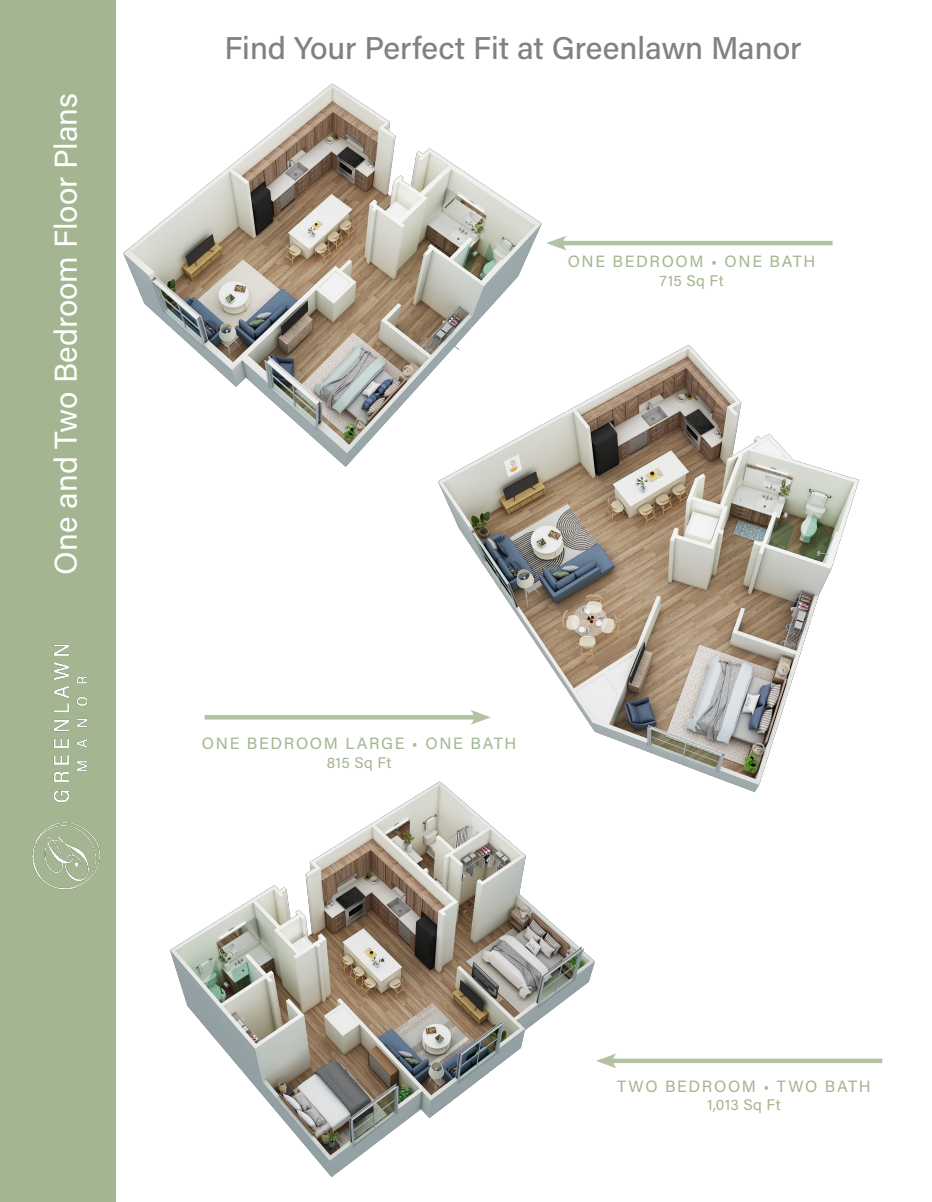
<style>
.page{position:relative;width:932px;height:1202px;background:#fff}
.page>*{position:absolute;margin:0;border:0;box-sizing:border-box;transform-origin:0 0}
.t1{font:500 31.5px "Acumin Pro";color:#808183}
.t2{font:31.5px "Acumin Pro";color:#fff}
.t3{font:16.35px "Acumin Pro";letter-spacing:.1em;color:#a4b691}
.t4{font:15.45px "Acumin Pro";letter-spacing:.025em;color:#a4b691}
</style>
<div class="page">
<div style="left:0;top:0;width:115px;height:1202px;background:#a4b691"></div>
<img style="left:32px;top:548px;width:84px;height:350px">
<img style="left:115px;top:72px;width:470px;height:399px">
<img style="left:420px;top:326px;width:439px;height:466px">
<img style="left:170px;top:770px;width:452px;height:407px">
<hr style="left:559px;top:241px;width:273px;height:4px;background:#b3c2a3">
<svg style="left:546px;top:235px;width:21px;height:16px"></svg>
<div style="left:608px;top:1058px;width:274px;height:5px;background:#b3c2a3"></div>
<svg style="left:596px;top:1053px;width:20px;height:15px"></svg>
<hr style="left:205px;top:715px;width:273px;height:4px;background:#b3c2a3">
<svg style="left:470px;top:709px;width:21px;height:16px"></svg>
<p class="t2" style="left:44px;top:575px;width:483px;rotate:-90deg">One and Two Bedroom Floor Plans</p>
<p class="t1" style="left:224px;top:26px;width:578px">Find Your Perfect Fit at Greenlawn Manor</p>
<p class="t3" style="left:567px;top:250px;width:249px">ONE BEDROOM • ONE BATH</p>
<p class="t4" style="left:659px;top:269px;width:66px">715 Sq Ft</p>
<p class="t3" style="left:202px;top:732px;width:316px">ONE BEDROOM LARGE • ONE BATH</p>
<p class="t4" style="left:327px;top:751px;width:66px">815 Sq Ft</p>
<p class="t3" style="left:617px;top:1074px;width:255px">TWO BEDROOM • TWO BATH</p>
<p class="t4" style="left:707px;top:1093px;width:75px">1,013 Sq Ft</p>
</div>
